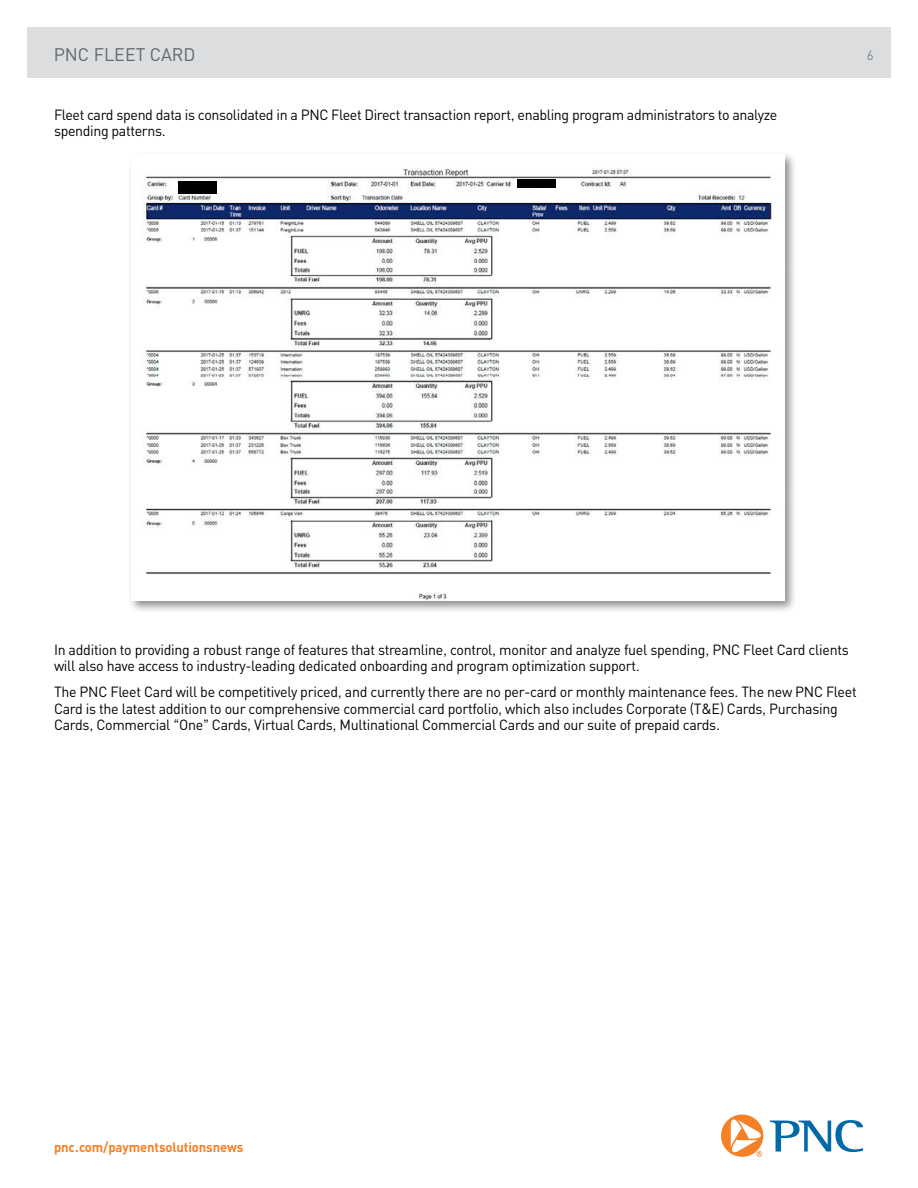
<style>
.page{position:relative;width:918px;height:1188px;background:#fff}
.page>*{position:absolute;margin:0;border:0;box-sizing:border-box;transform-origin:0 0}
.x_article_name{font:18px "PNC Sans";color:#5c676f}
.a_body_copy_9_75_on{font:14.7px/16.5px "PNC Sans";letter-spacing:-.02em;color:#000}
.t1{font:700 13.5px "PNC Sans";letter-spacing:-.01em;color:#f58025}
.t2{font:300 13.5px "PNC Sans";color:#5c676f}
</style>
<div class="page">
<div style="left:27px;top:27px;width:864px;height:51px;background:#dcddde"></div>
<svg style="left:770px;top:1120px;width:93px;height:32px"></svg>
<svg style="left:721px;top:1114px;width:42px;height:43px"></svg>
<div style="left:128px;top:151px;width:669px;height:463px;background:#000;opacity:.45"></div>
<img style="left:131px;top:154px;width:654px;height:447px">
<div style="left:178px;top:181px;width:39px;height:9px;background:#000"></div>
<div style="left:178px;top:185px;width:39px;height:8px;background:#000"></div>
<div style="left:517px;top:179px;width:39px;height:9px;background:#000"></div>
<p class="x_article_name" style="left:54px;top:43px;width:143px">PNC FLEET CARD</p>
<p class="a_body_copy_9_75_on" style="left:54px;top:106px;width:725px">Fleet card spend data is consolidated in a PNC Fleet Direct transaction report, enabling program administrators to analyze spending patterns.</p>
<p class="t2" style="left:867px;top:47px;width:8px">6</p>
<p class="a_body_copy_9_75_on" style="left:54px;top:641px;width:796px">In addition to providing a robust range of features that streamline, control, monitor and analyze fuel spending, PNC Fleet Card clients will also have access to industry-leading dedicated onboarding and program optimization support.</p>
<p class="a_body_copy_9_75_on" style="left:54px;top:684px;width:804px">The PNC Fleet Card will be competitively priced, and currently there are no per-card or monthly maintenance fees. The new PNC Fleet<br>Card is the latest addition to our comprehensive commercial card portfolio, which also includes Corporate (T&amp;E) Cards, Purchasing<br>Cards, Commercial “One” Cards, Virtual Cards, Multinational Commercial Cards and our suite of prepaid cards.</p>
<p class="t1" style="left:54px;top:1138px;width:191px">pnc.com/paymentsolutionsnews</p>
</div>
